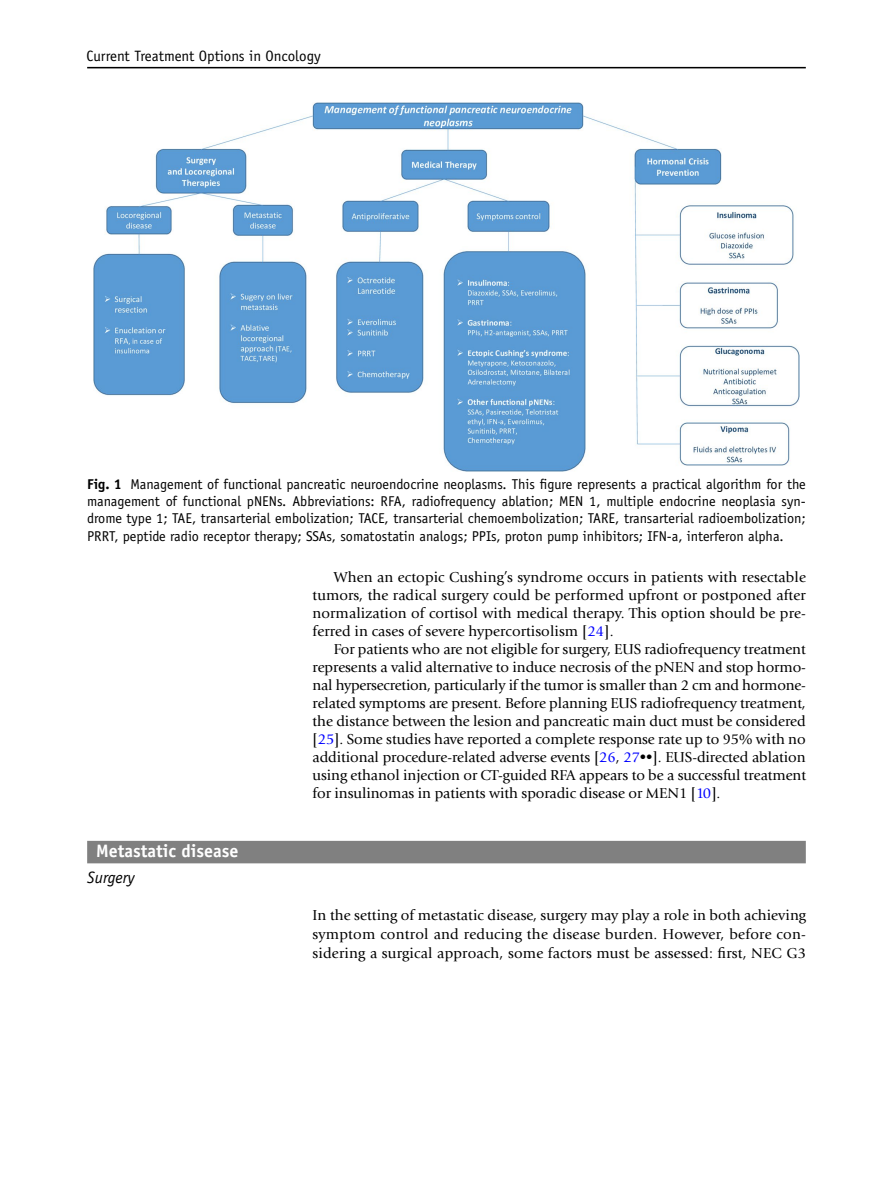
<style>
.page{position:relative;width:893px;height:1187px;background:#fff}
.page>*{position:absolute;margin:0;border:0;box-sizing:border-box;transform-origin:0 0}
.t1{font:700 18px "Officina Sans";color:#fff}
.t2{font:italic 16.5px "Officina Sans";color:#000}
.t3{font:15px/18px "Giovanni";letter-spacing:.005em;color:#000;text-align:justify}
.t4{font:15px "Officina Sans";color:#000}
.t5{font:14.25px/17.2px "Officina Sans";color:#000;text-align:justify}
.s1{font-weight:700}
.s2{color:#00f}
.s3{font-size:12.75px}
</style>
<div class="page">
<hr style="left:87px;top:67px;width:719px;height:1px;background:#000">
<div style="left:87px;top:840px;width:719px;height:23px;background:#808080"></div>
<img style="left:94px;top:102px;width:705px;height:369px">
<p class="t4" style="left:87px;top:47px;width:236px">Current Treatment Options in Oncology</p>
<p class="t5" style="left:87px;top:475px;width:720px"><span class="s1">Fig. 1</span> Management of functional pancreatic neuroendocrine neoplasms. This figure represents a practical algorithm for the management of functional pNENs. Abbreviations: RFA, radiofrequency ablation; MEN 1, multiple endocrine neoplasia syn‑ drome type 1; TAE, transarterial embolization; TACE, transarterial chemoembolization; TARE, transarterial radioembolization; PRRT, peptide radio receptor therapy; SSAs, somatostatin analogs; PPIs, proton pump inhibitors; IFN-a, interferon alpha.</p>
<p class="t1" style="left:96px;top:840px;width:144px">Metastatic disease</p>
<p class="t2" style="left:87px;top:867px;width:49px">Surgery</p>
<p class="t3" style="left:313px;top:568px;width:495px;text-indent:21px">When an ectopic Cushing’s syndrome occurs in patients with resectable tumors, the radical surgery could be performed upfront or postponed after normalization of cortisol with medical therapy. This option should be pre&shy;ferred in cases of severe hypercortisolism [<span class="s2">24</span>].</p>
<p class="t3" style="left:313px;top:640px;width:495px;text-indent:21px">For patients who are not eligible for surgery, EUS radiofrequency treatment represents a valid alternative to induce necrosis of the pNEN and stop hormo&shy;nal hypersecretion, particularly if the tumor is smaller than 2 cm and hormone&shy;related symptoms are present. Before planning EUS radiofrequency treatment, the distance between the lesion and pancreatic main duct must be considered [<span class="s2">25</span>]. Some studies have reported a complete response rate up to 95% with no additional procedure-related adverse events [<span class="s2">26</span>, <span class="s2">27</span><span class="s3">••</span>]. EUS-directed ablation using ethanol injection or CT-guided RFA appears to be a successful treatment for insulinomas in patients with sporadic disease or MEN1 [<span class="s2">10</span>].</p>
<p class="t3" style="left:313px;top:906px;width:495px;line-height:18.8px">In the setting of metastatic disease, surgery may play a role in both achieving symptom control and reducing the disease burden. However, before con&shy;sidering a surgical approach, some factors must be assessed: first, NEC G3</p>
</div>
